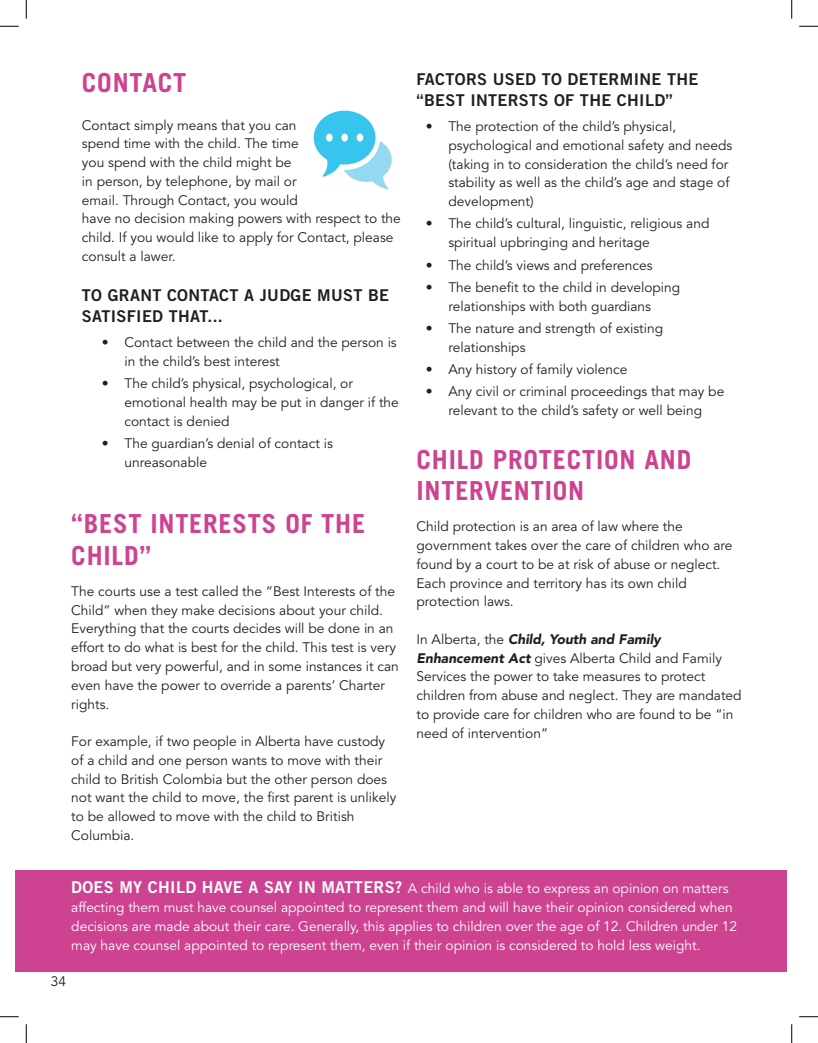
<style>
.page{position:relative;width:818px;height:1043px;background:#fff}
.page>*{position:absolute;margin:0;border:0;box-sizing:border-box;transform-origin:0 0}
.t1{font:700 26.25px/31.2px "Trade Gothic LT Std";letter-spacing:.03em;color:#cd4391}
.t2{font:16.25px/21.2px "Trade Gothic LT Std Bd 2";letter-spacing:.02em;color:#231f20}
.t3{font:13.75px/18.8px "Avenir LT Std";color:#231f20}
.t4{font:13.75px/18.8px "Avenir LT Std";color:#fff}
.s1{font-weight:900;font-style:italic}
.s2{font-family:"Trade Gothic LT Std Bd 2";font-size:16.25px}
</style>
<div class="page">
<div style="left:15px;top:870px;width:771px;height:101px;background:#cd4391"></div>
<svg style="left:314px;top:111px;width:77px;height:79px"></svg>
<svg style="left:0;top:25px;width:19px;height:2px"></svg>
<svg style="left:799px;top:25px;width:19px;height:2px"></svg>
<svg style="left:0;top:1016px;width:19px;height:1px"></svg>
<svg style="left:799px;top:1016px;width:19px;height:1px"></svg>
<svg style="left:25px;top:0;width:2px;height:19px"></svg>
<svg style="left:25px;top:1024px;width:2px;height:18px"></svg>
<svg style="left:791px;top:0;width:1px;height:19px"></svg>
<svg style="left:791px;top:1024px;width:1px;height:18px"></svg>
<h1 class="t1" style="left:82px;top:67px;width:106px">CONTACT</h1>
<p class="t3" style="left:82px;top:116px;width:320px">Contact simply means that you can<br>spend time with the child. The time<br>you spend with the child might be<br>in person, by telephone, by mail or<br>email. Through Contact, you would<br>have no decision making powers with respect to the child. If you would like to apply for Contact, please consult a lawer.</p>
<p class="t2" style="left:82px;top:284px;width:309px">TO GRANT CONTACT A JUDGE MUST BE<br>SATISFIED THAT...</p>
<p class="t3" style="left:124px;top:333px;width:274px;text-indent:-22px">• Contact between the child and the person is in the child’s best interest</p>
<p class="t3" style="left:124px;top:374px;width:276px;text-indent:-22px">• The child’s physical, psychological, or emotional health may be put in danger if the contact is denied</p>
<p class="t3" style="left:124px;top:434px;width:210px;text-indent:-22px">• The guardian’s denial of contact is unreasonable</p>
<h1 class="t1" style="left:71px;top:508px;width:295px">“BEST INTERESTS OF THE<br>CHILD”</h1>
<p class="t3" style="left:71px;top:582px;width:329px">The courts use a test called the “Best Interests of the Child” when they make decisions about your child.<br>Everything that the courts decides will be done in an effort to do what is best for the child. This test is very broad but very powerful, and in some instances it can even have the power to override a parents’ Charter rights.</p>
<p class="t3" style="left:71px;top:732px;width:326px">For example, if two people in Alberta have custody of a child and one person wants to move with their child to British Colombia but the other person does not want the child to move, the first parent is unlikely to be allowed to move with the child to British Columbia.</p>
<p class="t2" style="left:416px;top:68px;width:283px">FACTORS USED TO DETERMINE THE “BEST INTERSTS OF THE CHILD”</p>
<p class="t3" style="left:448px;top:117px;width:285px;text-indent:-22px">• The protection of the child’s physical, psychological and emotional safety and needs (taking in to consideration the child’s need for stability as well as the child’s age and stage of development)</p>
<p class="t3" style="left:448px;top:215px;width:262px;text-indent:-22px">• The child’s cultural, linguistic, religious and spiritual upbringing and heritage</p>
<p class="t3" style="left:426px;top:256px;width:228px">• The child’s views and preferences</p>
<p class="t3" style="left:426px;top:278px;width:256px;text-align:center">• The benefit to the child in developing relationships with both guardians</p>
<p class="t3" style="left:448px;top:319px;width:216px;text-indent:-22px">• The nature and strength of existing relationships</p>
<p class="t3" style="left:426px;top:360px;width:203px">• Any history of family violence</p>
<p class="t3" style="left:426px;top:382px;width:300px;text-align:center">• Any civil or criminal proceedings that may be relevant to the child’s safety or well being</p>
<h1 class="t1" style="left:416px;top:443px;width:276px">CHILD PROTECTION AND<br>INTERVENTION</h1>
<p class="t3" style="left:416px;top:517px;width:317px">Child protection is an area of law where the government takes over the care of children who are found by a court to be at risk of abuse or neglect.<br>Each province and territory has its own child protection laws.</p>
<p class="t3" style="left:416px;top:630px;width:326px">In Alberta, the <span class="s1">Child, Youth and Family Enhancement Act</span> gives Alberta Child and Family Services the power to take measures to protect children from abuse and neglect. They are mandated to provide care for children who are found to be “in need of intervention”</p>
<p class="t4" style="left:71px;top:879px;width:667px"><span class="s2">DOES MY CHILD HAVE A SAY IN MATTERS?</span> A child who is able to express an opinion on matters affecting them must have counsel appointed to represent them and will have their opinion considered when decisions are made about their care. Generally, this applies to children over the age of 12. Children under 12 may have counsel appointed to represent them, even if their opinion is considered to hold less weight.</p>
<p class="t3" style="left:51px;top:972px;width:17px">34</p>
</div>
